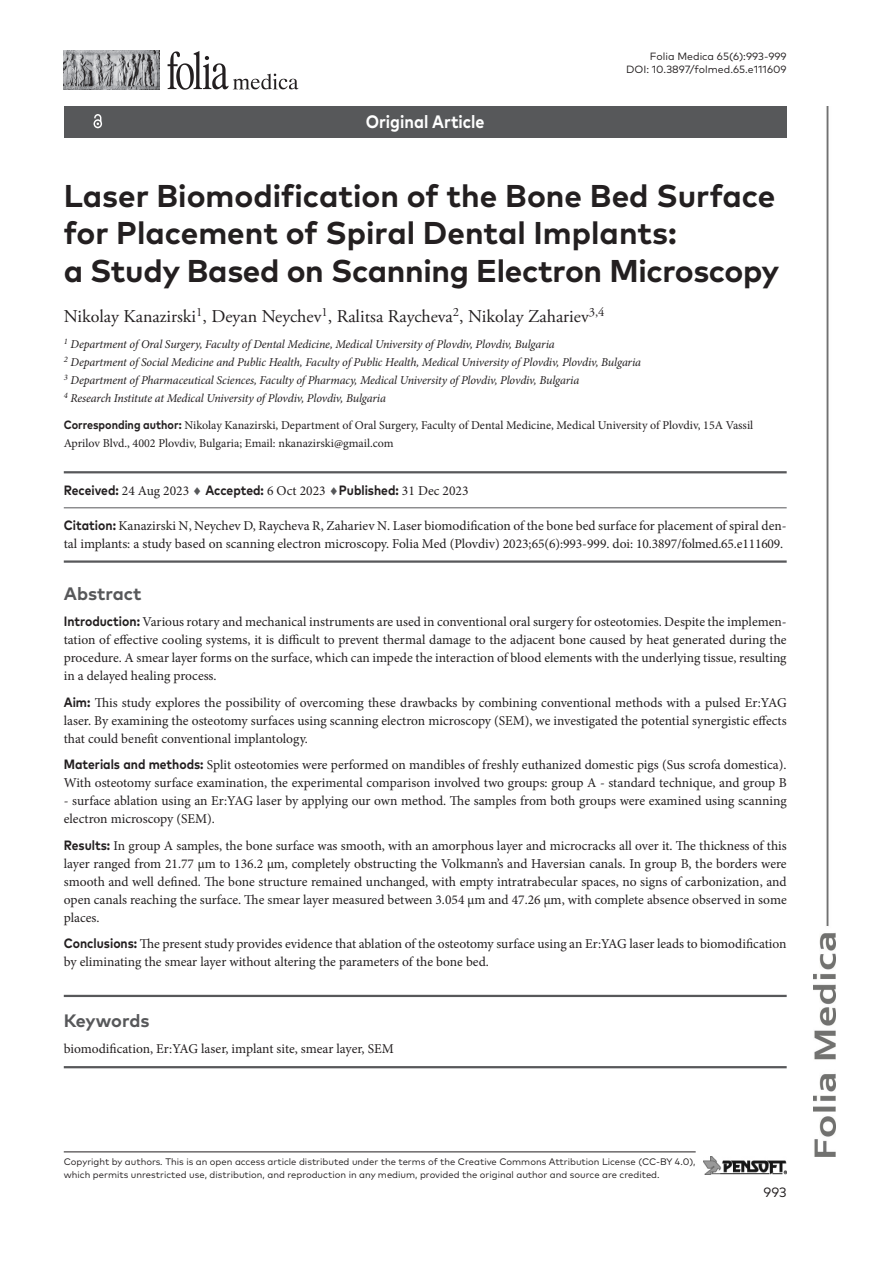
<style>
.page{position:relative;width:893px;height:1263px;background:#fff}
.page>*{position:absolute;margin:0;border:0;box-sizing:border-box;transform-origin:0 0}
._1F_-_Article_Title{font:700 31.5px/37.8px "FF Mark Pro";color:#231f20}
._1F_-_Authors{font:18px "Adobe Garamond Pro";color:#231f20}
.t1{font:700 18px "FF Mark Pro";color:#fff;scale:.9 1}
._1F_-_Abstract{font:700 18px "FF Mark Pro";color:#57585a}
._1F_-_Keywords{font:700 18px "FF Mark Pro";letter-spacing:-.01em;color:#57585a}
._1F_-_Abstract-2{font:13.5px/18px "Minion Pro";color:#231f20;text-align:justify}
._1F_-_Citation{font:13.5px/18px "Minion Pro";color:#231f20}
._1F_-_Dates{font:700 13.5px "FF Mark Pro";color:#231f20;scale:.9 1}
._1F_-_Keywords-2{font:13.5px "Minion Pro";color:#231f20}
.t2{font:13.5px "FF Mark Pro";color:#231f20}
._1F_-_Affiliations{font:italic 12px "Minion Pro";letter-spacing:-.01em;color:#231f20}
._1F_-_Corr_author{font:12px/18px "Minion Pro";color:#231f20}
.F1_-_Master_Header_1st_page{font:10.5px "FF Mark Pro";color:#231f20}
.t3{font:9.45px/12.6px "FF Mark Pro";color:#231f20}
.s1{font-family:"FF Mark Pro";font-weight:700}
.s2{font-family:"Minion Pro";font-weight:400}
.s3{color:#57585a}
.s4{font-style:italic}
</style>
<div class="page">
<img style="left:813px;top:106px;width:22px;height:1051px">
<img style="left:64px;top:51px;width:96px;height:38px">
<svg style="left:168px;top:51px;width:130px;height:39px"></svg>
<hr style="left:64px;top:1151px;width:632px;height:1px;background:#231f20">
<img style="left:703px;top:1157px;width:84px;height:17px">
<div style="left:64px;top:106px;width:723px;height:32px;background:#57585a"></div>
<svg style="left:94px;top:114px;width:8px;height:14px"></svg>
<hr style="left:64px;top:471px;width:723px;height:2px;background:#57585a">
<hr style="left:64px;top:507px;width:723px;height:1px;background:#57585a">
<hr style="left:64px;top:560px;width:723px;height:3px;background:#57585a">
<hr style="left:64px;top:995px;width:723px;height:2px;background:#57585a">
<hr style="left:64px;top:1066px;width:723px;height:2px;background:#57585a">
<p class="t1" style="left:366px;top:108px;width:134px">Original Article</p>
<p class="F1_-_Master_Header_1st_page" style="left:650px;top:48px;width:138px">Folia Medica 65(6):993-999</p>
<p class="F1_-_Master_Header_1st_page" style="left:626px;top:61px;width:162px">DOI: 10.3897/folmed.65.e111609</p>
<p class="_1F_-_Article_Title" style="left:64px;top:174px;width:717px">Laser Biomodification of the Bone Bed Surface for Placement of Spiral Dental Implants:<br>a Study Based on Scanning Electron Microscopy</p>
<p class="_1F_-_Authors" style="left:64px;top:305px;width:542px">Nikolay Kanazirski<sup>1</sup>, Deyan Neychev<sup>1</sup>, Ralitsa Raycheva<sup>2</sup>, Nikolay Zahariev<sup>3,4</sup></p>
<p class="_1F_-_Affiliations" style="left:64px;top:336px;width:492px"><sup>1</sup> Department of Oral Surgery, Faculty of Dental Medicine, Medical University of Plovdiv, Plovdiv, Bulgaria</p>
<p class="_1F_-_Affiliations" style="left:64px;top:354px;width:579px"><sup>2</sup> Department of Social Medicine and Public Health, Faculty of Public Health, Medical University of Plovdiv, Plovdiv, Bulgaria</p>
<p class="_1F_-_Affiliations" style="left:64px;top:372px;width:517px"><sup>3</sup> Department of Pharmaceutical Sciences, Faculty of Pharmacy, Medical University of Plovdiv, Plovdiv, Bulgaria</p>
<p class="_1F_-_Affiliations" style="left:64px;top:390px;width:324px"><sup>4</sup> Research Institute at Medical University of Plovdiv, Plovdiv, Bulgaria</p>
<p class="_1F_-_Corr_author" style="left:64px;top:416px;width:691px"><span class="s1">Corresponding author:</span> Nikolay Kanazirski, Department of Oral Surgery, Faculty of Dental Medicine, Medical University of Plovdiv, 15A Vassil<br>Aprilov Blvd., 4002 Plovdiv, Bulgaria; Email: nkanazirski@gmail.com</p>
<p class="_1F_-_Dates" style="left:64px;top:480px;width:451px">Received: <span class="s2">24 Aug 2023</span> <span class="s3">♦</span> Accepted: <span class="s2">6 Oct 2023</span> <span class="s3">♦</span>Published: <span class="s2">31 Dec 2023</span></p>
<p class="_1F_-_Citation" style="left:64px;top:516px;width:724px"><span class="s1">Citation:</span> Kanazirski N, Neychev D, Raycheva R, Zahariev N. Laser biomodification of the bone bed surface for placement of spiral den&shy;tal implants: a study based on scanning electron microscopy. Folia Med (Plovdiv) 2023;65(6):993-999. doi: 10.3897/folmed.65.e111609.</p>
<p class="_1F_-_Abstract" style="left:64px;top:580px;width:79px">Abstract</p>
<p class="_1F_-_Abstract-2" style="left:64px;top:613px;width:724px"><span class="s1">Introduction:</span> Various rotary and mechanical instruments are used in conventional oral surgery for osteotomies. Despite the implemen&shy;tation of effective cooling systems, it is difficult to prevent thermal damage to the adjacent bone caused by heat generated during the procedure. A smear layer forms on the surface, which can impede the interaction of blood elements with the underlying tissue, resulting in a delayed healing process.</p>
<p class="_1F_-_Abstract-2" style="left:64px;top:693px;width:724px"><span class="s1">Aim:</span> This study explores the possibility of overcoming these drawbacks by combining conventional methods with a pulsed Er:YAG laser. By examining the osteotomy surfaces using scanning electron microscopy (SEM), we investigated the potential synergistic effects that could benefit conventional implantology.</p>
<p class="_1F_-_Abstract-2" style="left:64px;top:756px;width:724px"><span class="s1">Materials and methods:</span> Split osteotomies were performed on mandibles of freshly euthanized domestic pigs (Sus scrofa domestica).<br>With osteotomy surface examination, the experimental comparison involved two groups: group A - standard technique, and group B</p>
<p class="_1F_-_Abstract-2" style="left:64px;top:792px;width:724px">- surface ablation using an Er:YAG laser by applying our own method. The samples from both groups were examined using scanning electron microscopy (SEM).</p>
<p class="_1F_-_Abstract-2" style="left:64px;top:836px;width:724px"><span class="s1">Results:</span> In group A samples, the bone surface was smooth, with an amorphous layer and microcracks all over it. The thickness of this layer ranged from 21.77 µm to 136.2 µm, completely obstructing the Volkmann’s and Haversian canals. In group B, the borders were smooth and well defined. The bone structure remained unchanged, with empty intratrabecular spaces, no signs of carbonization, and open canals reaching the surface. The smear layer measured between 3.054 µm and 47.26 µm, with complete absence observed in some places.</p>
<p class="_1F_-_Abstract-2" style="left:64px;top:935px;width:724px"><span class="s1">Conclusions:</span> The present study provides evidence that ablation of the osteotomy surface using an Er:YAG laser leads to biomodification by eliminating the smear layer without altering the parameters of the bone bed.</p>
<p class="_1F_-_Keywords" style="left:64px;top:1007px;width:87px">Keywords</p>
<p class="_1F_-_Keywords-2" style="left:64px;top:1040px;width:331px">biomodification, Er:YAG laser, implant site, smear layer, SEM</p>
<p class="t3" style="left:64px;top:1154px;width:633px">Copyright by authors<span class="s4">.</span> This is an open access article distributed under the terms of the Creative Commons Attribution License (CC-BY 4.0), which permits unrestricted use, distribution, and reproduction in any medium, provided the original author and source are credited.</p>
<p class="t2" style="left:763px;top:1182px;width:25px">993</p>
</div>
